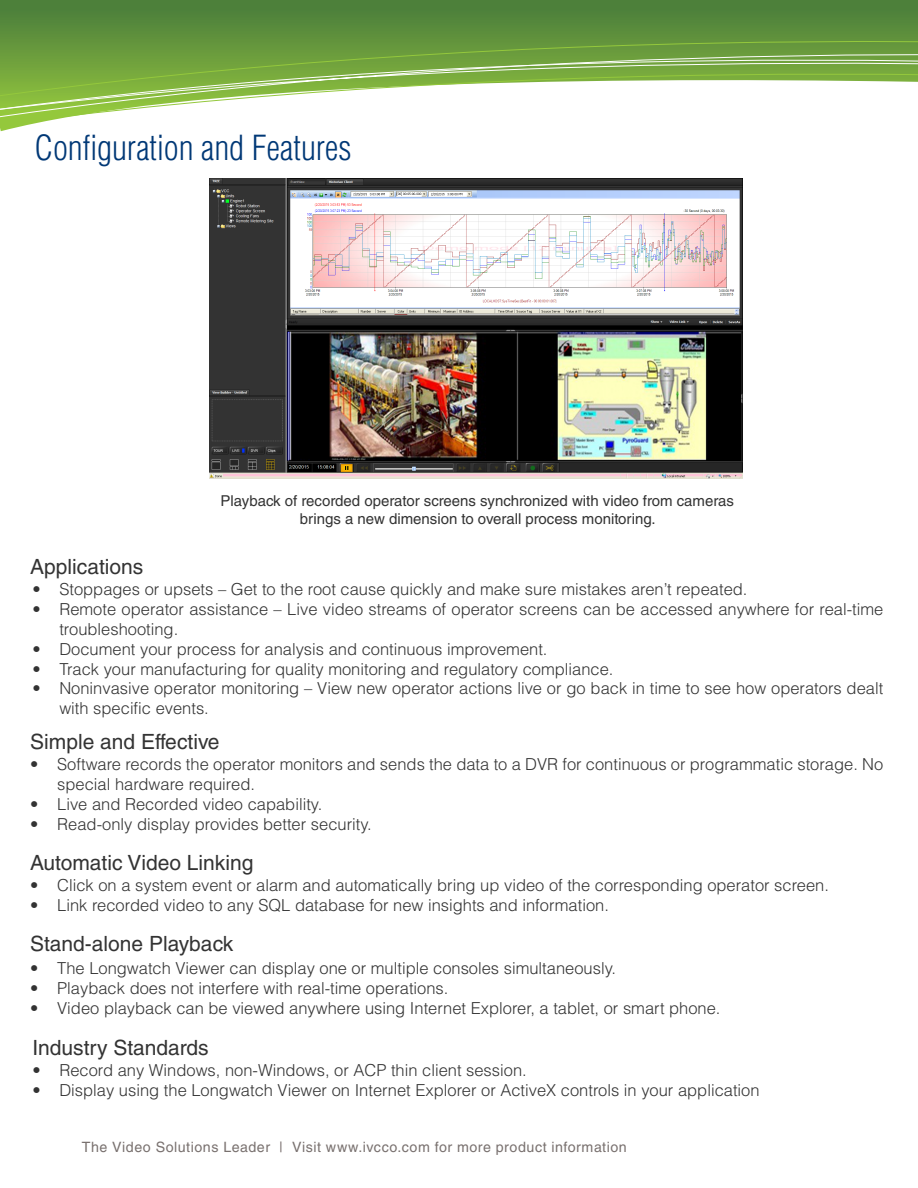
<style>
.page{position:relative;width:918px;height:1188px;background:#fff}
.page>*{position:absolute;margin:0;border:0;box-sizing:border-box;transform-origin:0 0}
.t1{font:300 condensed 33.75px "Helvetica LT Std";letter-spacing:-.005em;color:#003876}
.t2{font:21px "Helvetica LT Std";color:#333}
.t3{font:300 16.5px/19.8px "Helvetica LT Std";color:#333}
.t4{font:15px/18px "Helvetica LT Std";color:#333;text-align:center}
.t5{font:14.25px "Helvetica LT Std";letter-spacing:.04em;color:#79716f}
</style>
<div class="page">
<svg style="left:0;top:0;width:918px;height:201px"></svg>
<img style="left:210px;top:179px;width:533px;height:300px">
<p class="t1" style="left:35px;top:127px;width:319px">Configuration and Features</p>
<p class="t4" style="left:221px;top:492px;width:515px">Playback of recorded operator screens synchronized with video from cameras brings a new dimension to overall process monitoring.</p>
<p class="t2" style="left:30px;top:555px;width:115px">Applications</p>
<p class="t3" style="left:32px;top:579px;width:717px">• Stoppages or upsets – Get to the root cause quickly and make sure mistakes aren’t repeated.</p>
<p class="t3" style="left:59px;top:599px;width:826px;text-indent:-27px">• Remote operator assistance – Live video streams of operator screens can be accessed anywhere for real-time troubleshooting.</p>
<p class="t3" style="left:32px;top:639px;width:517px">• Document your process for analysis and continuous improvement.</p>
<p class="t3" style="left:32px;top:659px;width:583px">• Track your manufacturing for quality monitoring and regulatory compliance.</p>
<p class="t3" style="left:59px;top:678px;width:825px;text-indent:-27px">• Noninvasive operator monitoring – View new operator actions live or go back in time to see how operators dealt with specific events.</p>
<p class="t2" style="left:30px;top:730px;width:191px">Simple and Effective</p>
<p class="t3" style="left:57px;top:754px;width:828px;text-indent:-27px">• Software records the operator monitors and sends the data to a DVR for continuous or programmatic storage. No special hardware required.</p>
<p class="t3" style="left:30px;top:794px;width:294px">• Live and Recorded video capability.</p>
<p class="t3" style="left:30px;top:814px;width:343px">• Read-only display provides better security.</p>
<p class="t2" style="left:30px;top:850px;width:225px">Automatic Video Linking</p>
<p class="t3" style="left:30px;top:875px;width:800px">• Click on a system event or alarm and automatically bring up video of the corresponding operator screen.</p>
<p class="t3" style="left:30px;top:895px;width:580px">• Link recorded video to any SQL database for new insights and information.</p>
<p class="t2" style="left:30px;top:931px;width:205px">Stand-alone Playback</p>
<p class="t3" style="left:30px;top:958px;width:587px">• The Longwatch Viewer can display one or multiple consoles simultaneously.</p>
<p class="t3" style="left:30px;top:978px;width:420px">• Playback does not interfere with real-time operations.</p>
<p class="t3" style="left:30px;top:998px;width:692px">• Video playback can be viewed anywhere using Internet Explorer, a tablet, or smart phone.</p>
<p class="t2" style="left:32px;top:1036px;width:178px">Industry Standards</p>
<p class="t3" style="left:32px;top:1060px;width:496px">• Record any Windows, non-Windows, or ACP thin client session.</p>
<p class="t3" style="left:32px;top:1080px;width:729px">• Display using the Longwatch Viewer on Internet Explorer or ActiveX controls in your application</p>
<p class="t5" style="left:82px;top:1139px;width:547px">The Video Solutions Leader | Visit www.ivcco.com for more product information</p>
</div>
